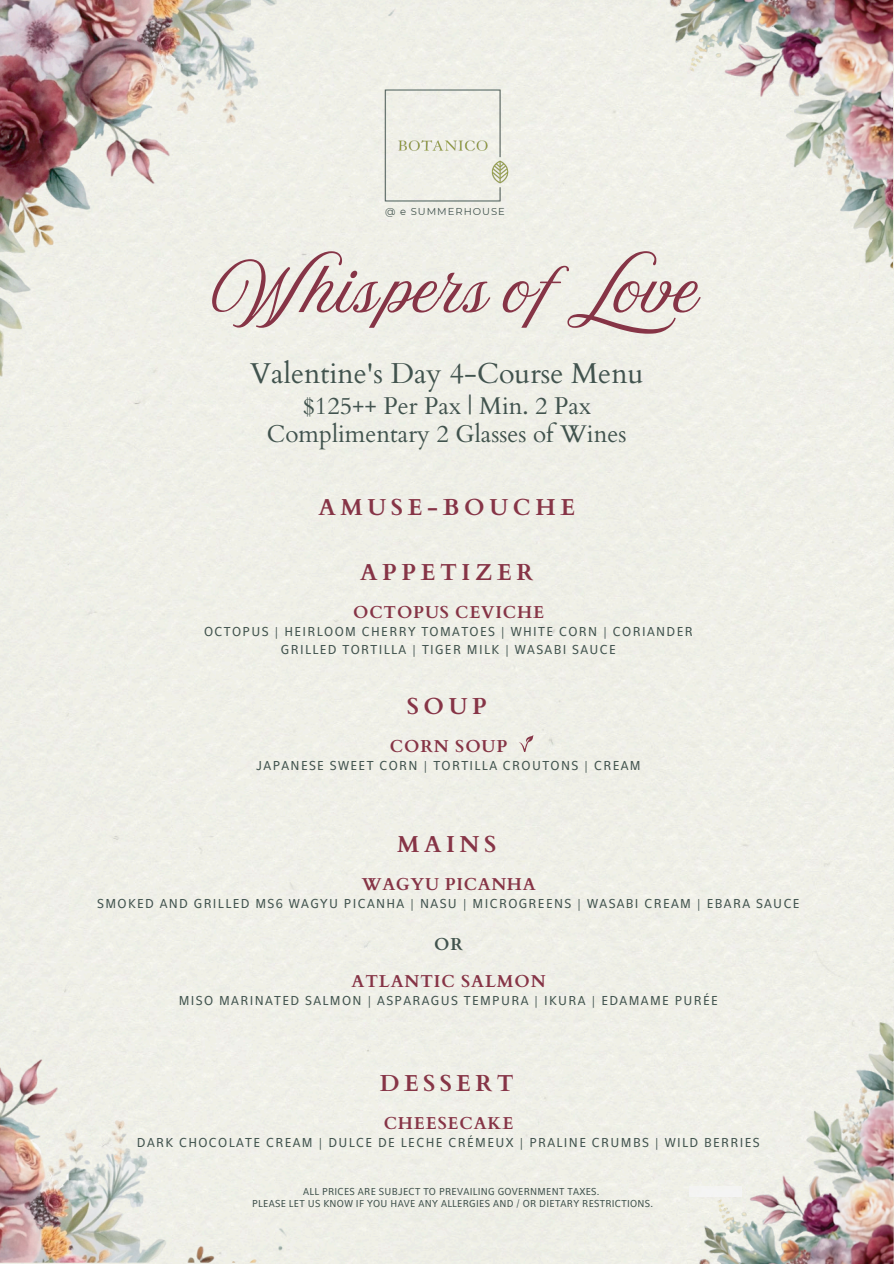
<style>
.page{position:relative;width:894px;height:1264px;background:#fff}
.page>*{position:absolute;margin:0;border:0;box-sizing:border-box;transform-origin:0 0}
.t1{font:61.65px "Amoresa";color:#863446}
.t2{font:28.8px "Cardo";color:#41534e}
.t3{font:24.3px/28.2px "Cardo";color:#41534e;text-align:center}
.t4{font:700 23.1px "Cardo";letter-spacing:.2em;color:#863446}
.t5{font:700 17.25px "Cardo";letter-spacing:.05em;color:#863446}
.t6{font:700 17.25px "Cardo";color:#41534e}
.t7{font:13.5px/18px "Eau Douce Sans";letter-spacing:.1em;color:#41534e;text-align:center}
.t8{font:10.5px/12.3px "Eau Douce Sans";letter-spacing:.025em;color:#41534e;text-align:center}
.t9{font:10.05px "Montserrat";letter-spacing:.095em;color:#41534e}
</style>
<div class="page">
<div style="left:0;top:0;width:893px;height:1263px;background:#f0f0e7"></div>
<img style="left:689px;top:1186px;width:10px;height:10px">
<img style="left:395px;top:83px;width:120px;height:126px">
<img style="left:637px;top:0;width:255px;height:269px">
<img style="left:0;top:0;width:395px;height:377px">
<img style="left:699px;top:1022px;width:194px;height:241px">
<img style="left:0;top:1059px;width:286px;height:203px">
<svg style="left:518px;top:735px;width:15px;height:16px"></svg>
<p class="t9" style="left:385px;top:205px;width:121px">@ e SUMMERHOUSE</p>
<h2 class="t1" style="left:212px;top:255px;width:486px">Whispers of Love</h2>
<h5 class="t2" style="left:250px;top:355px;width:394px">Valentine's Day 4-Course Menu</h5>
<h5 class="t3" style="left:267px;top:392px;width:361px">$125++ Per Pax | Min. 2 Pax<br>Complimentary 2 Glasses of Wines</h5>
<p class="t4" style="left:318px;top:492px;width:258px">AMUSE-BOUCHE</p>
<p class="t4" style="left:360px;top:557px;width:175px">APPETIZER</p>
<h1 class="t5" style="left:353px;top:601px;width:192px">OCTOPUS CEVICHE</h1>
<h1 class="t7" style="left:204px;top:624px;width:490px">OCTOPUS | HEIRLOOM CHERRY TOMATOES | WHITE CORN | CORIANDER<br>GRILLED TORTILLA | TIGER MILK | WASABI SAUCE</h1>
<p class="t4" style="left:406px;top:690px;width:82px">SOUP</p>
<p class="t5" style="left:390px;top:734px;width:119px">CORN SOUP</p>
<p class="t7" style="left:256px;top:757px;width:386px">JAPANESE SWEET CORN | TORTILLA CROUTONS | CREAM</p>
<h3 class="t4" style="left:397px;top:828px;width:101px">MAINS</h3>
<h2 class="t5" style="left:362px;top:872px;width:175px">WAGYU PICANHA</h2>
<h2 class="t7" style="left:97px;top:895px;width:703px">SMOKED AND GRILLED MS6 WAGYU PICANHA | NASU | MICROGREENS | WASABI CREAM | EBARA SAUCE</h2>
<h2 class="t6" style="left:434px;top:932px;width:30px">OR</h2>
<h5 class="t5" style="left:351px;top:969px;width:196px">ATLANTIC SALMON</h5>
<h5 class="t7" style="left:179px;top:992px;width:540px">MISO MARINATED SALMON | ASPARAGUS TEMPURA | IKURA | EDAMAME PURÉE</h5>
<h2 class="t4" style="left:380px;top:1067px;width:135px">DESSERT</h2>
<h5 class="t5" style="left:383px;top:1111px;width:131px">CHEESECAKE</h5>
<h5 class="t7" style="left:137px;top:1134px;width:624px">DARK CHOCOLATE CREAM | DULCE DE LECHE CRÉMEUX | PRALINE CRUMBS | WILD BERRIES</h5>
<p class="t8" style="left:252px;top:1186px;width:402px">ALL PRICES ARE SUBJECT TO PREVAILING GOVERNMENT TAXES.<br>PLEASE LET US KNOW IF YOU HAVE ANY ALLERGIES AND / OR DIETARY RESTRICTIONS.</p>
</div>
